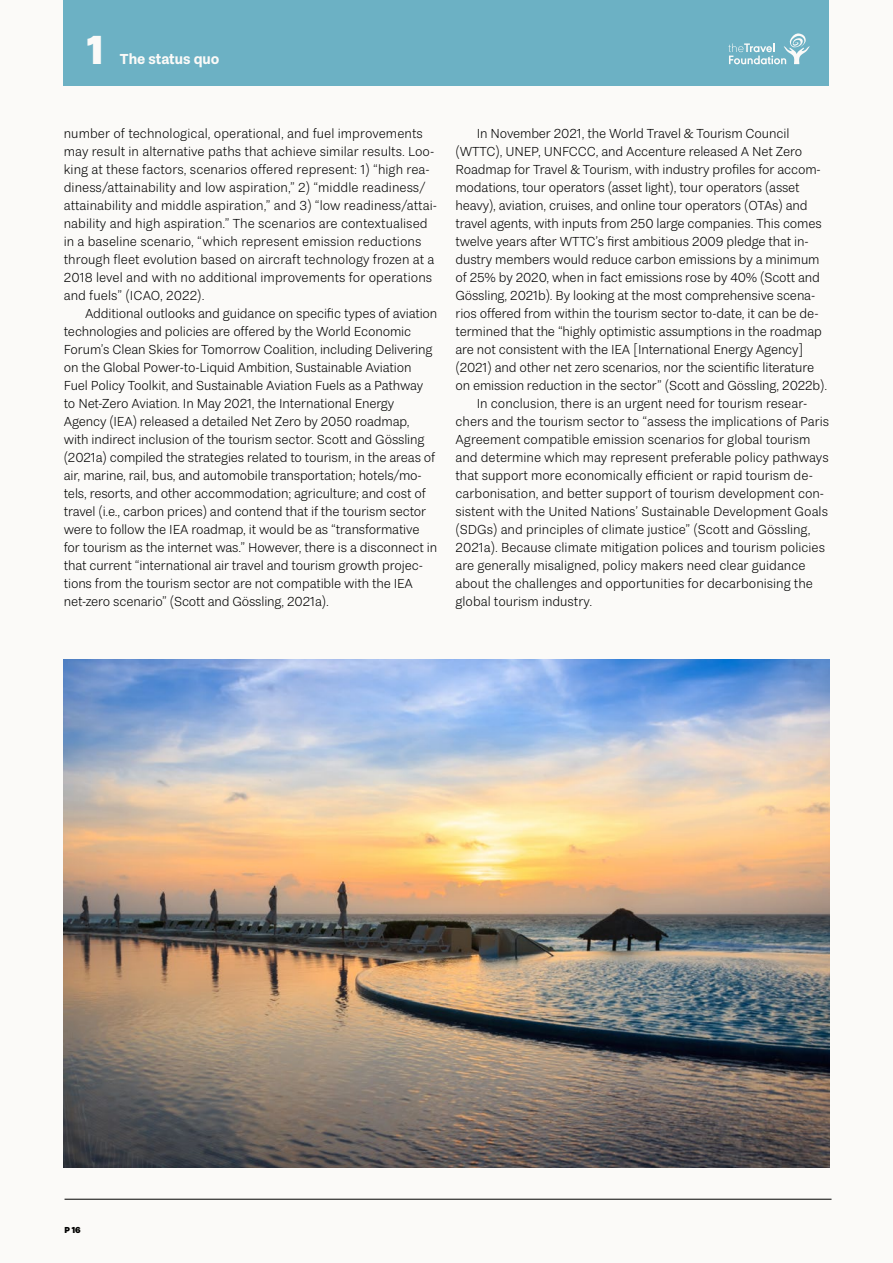
<style>
.page{position:relative;width:893px;height:1263px;background:#fbfaf8}
.page>*{position:absolute;margin:0;border:0;box-sizing:border-box;transform-origin:0 0}
.t1{font:900 42px "Passenger Sans";color:#fbfaf8}
.t2{font:700 15px "Passenger Sans";color:#fbfaf8}
.t3{font:300 13.5px/18px "Passenger Sans";letter-spacing:-.01em;color:#000}
.t4{font:900 9px "Passenger Sans";color:#000}
</style>
<div class="page">
<div style="left:64px;top:0;width:765px;height:85px;background:#6cb1c4"></div>
<svg style="left:728px;top:33px;width:82px;height:31px"></svg>
<hr style="left:65px;top:1199px;width:766px;height:1px;background:#000">
<img style="left:64px;top:659px;width:765px;height:508px">
<h1 class="t1" style="left:87px;top:25px;width:18px">1</h1>
<p class="t2" style="left:120px;top:50px;width:101px">The status quo</p>
<p class="t3" style="left:64px;top:124px;width:375px">number of technological, operational, and fuel improvements may result in alternative paths that achieve similar results. Loo&shy;king at these factors, scenarios offered represent: 1) “high rea&shy;diness/attainability and low aspiration,” 2) “middle readiness/ attainability and middle aspiration,” and 3) “low readiness/attai&shy;nability and high aspiration.” The scenarios are contextualised in a baseline scenario, “which represent emission reductions through fleet evolution based on aircraft technology frozen at a 2018 level and with no additional improvements for operations and fuels” (ICAO, 2022).</p>
<p class="t3" style="left:64px;top:304px;width:375px;text-indent:21px">Additional outlooks and guidance on specific types of aviation technologies and policies are offered by the World Economic Forum’s Clean Skies for Tomorrow Coalition, including Delivering on the Global Power-to-Liquid Ambition, Sustainable Aviation Fuel Policy Toolkit, and Sustainable Aviation Fuels as a Pathway to Net-Zero Aviation. In May 2021, the International Energy Agency (IEA) released a detailed Net Zero by 2050 roadmap, with indirect inclusion of the tourism sector. Scott and Gössling (2021a) compiled the strategies related to tourism, in the areas of air, marine, rail, bus, and automobile transportation; hotels/mo&shy;tels, resorts, and other accommodation; agriculture; and cost of travel (i.e., carbon prices) and contend that if the tourism sector were to follow the IEA roadmap, it would be as “transformative for tourism as the internet was.” However, there is a disconnect in that current “international air travel and tourism growth projec&shy;tions from the tourism sector are not compatible with the IEA net-zero scenario” (Scott and Gössling, 2021a).</p>
<p class="t3" style="left:477px;top:124px;width:314px">In November 2021, the World Travel &amp; Tourism Council</p>
<p class="t3" style="left:455px;top:142px;width:348px">(WTTC), UNEP, UNFCCC, and Accenture released A Net Zero</p>
<p class="t3" style="left:455px;top:160px;width:367px">Roadmap for Travel &amp; Tourism, with industry profiles for accom-</p>
<p class="t3" style="left:455px;top:178px;width:346px">modations, tour operators (asset light), tour operators (asset</p>
<p class="t3" style="left:455px;top:196px;width:354px">heavy), aviation, cruises, and online tour operators (OTAs) and</p>
<p class="t3" style="left:455px;top:214px;width:368px">travel agents, with inputs from 250 large companies. This comes</p>
<p class="t3" style="left:455px;top:232px;width:355px">twelve years after WTTC’s first ambitious 2009 pledge that in-</p>
<p class="t3" style="left:455px;top:250px;width:365px">dustry members would reduce carbon emissions by a minimum</p>
<p class="t3" style="left:455px;top:268px;width:366px">of 25% by 2020, when in fact emissions rose by 40% (Scott and</p>
<p class="t3" style="left:455px;top:286px;width:361px">Gössling, 2021b). By looking at the most comprehensive scena-</p>
<p class="t3" style="left:455px;top:304px;width:365px">rios offered from within the tourism sector to-date, it can be de-</p>
<p class="t3" style="left:455px;top:322px;width:368px">termined that the “highly optimistic assumptions in the roadmap</p>
<p class="t3" style="left:455px;top:340px;width:349px">are not consistent with the IEA [International Energy Agency]</p>
<p class="t3" style="left:455px;top:358px;width:360px">(2021) and other net zero scenarios, nor the scientific literature</p>
<p class="t3" style="left:455px;top:376px;width:373px">on emission reduction in the sector” (Scott and Gössling, 2022b).</p>
<p class="t3" style="left:477px;top:394px;width:332px">In conclusion, there is an urgent need for tourism resear-</p>
<p class="t3" style="left:455px;top:412px;width:375px">chers and the tourism sector to “assess the implications of Paris</p>
<p class="t3" style="left:455px;top:430px;width:357px">Agreement compatible emission scenarios for global tourism</p>
<p class="t3" style="left:455px;top:448px;width:375px">and determine which may represent preferable policy pathways</p>
<p class="t3" style="left:455px;top:466px;width:359px">that support more economically efficient or rapid tourism de-</p>
<p class="t3" style="left:455px;top:484px;width:370px">carbonisation, and better support of tourism development con-</p>
<p class="t3" style="left:455px;top:502px;width:374px">sistent with the United Nations’ Sustainable Development Goals</p>
<p class="t3" style="left:455px;top:520px;width:357px">(SDGs) and principles of climate justice” (Scott and Gössling,</p>
<p class="t3" style="left:455px;top:538px;width:371px">2021a). Because climate mitigation polices and tourism policies</p>
<p class="t3" style="left:455px;top:556px;width:352px">are generally misaligned, policy makers need clear guidance</p>
<p class="t3" style="left:455px;top:574px;width:359px">about the challenges and opportunities for decarbonising the</p>
<p class="t3" style="left:455px;top:592px;width:138px">global tourism industry.</p>
<p class="t4" style="left:65px;top:1225px;width:18px">P 16</p>
</div>
